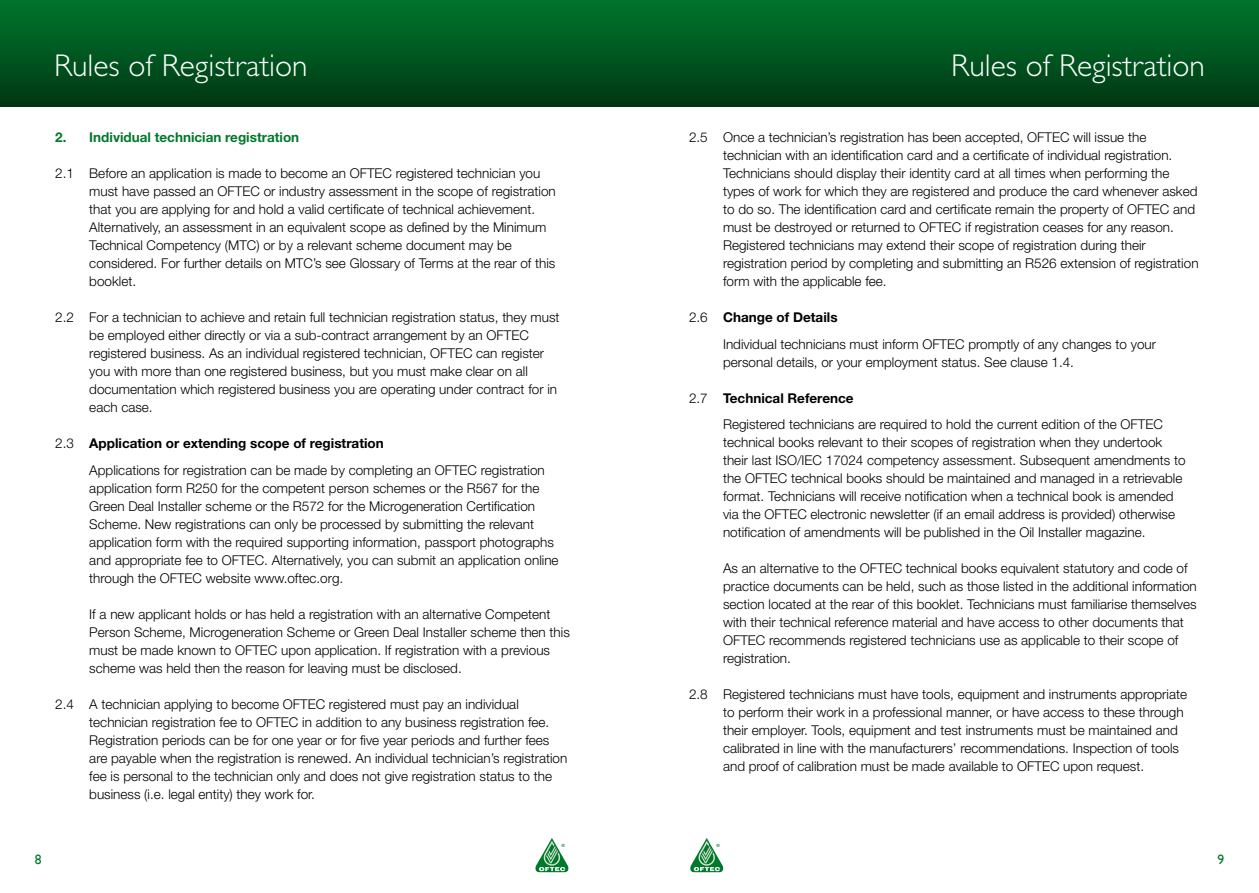
<style>
.page{position:relative;width:1259px;height:893px;background:#fff}
.page>*{position:absolute;margin:0;border:0;box-sizing:border-box;transform-origin:0 0}
.t1{font:300 31.5px "Gill Sans";color:#fff}
.t2{font:300 13.5px/18px "Helvetica Neue";color:#000}
.t3{font:700 13.5px "Helvetica Neue";color:#00792c}
.t4{font:13.5px "Gill Sans";color:#00792c}
.s1{font-weight:700}
</style>
<div class="page">
<div style="left:0;top:0;width:642px;height:106px;background:linear-gradient(to bottom,#00762c,#003813)"></div>
<div style="left:642px;top:0;width:617px;height:106px;background:linear-gradient(to bottom,#00762c,#003813)"></div>
<svg style="left:535px;top:838px;width:34px;height:35px"></svg>
<svg style="left:690px;top:838px;width:34px;height:35px"></svg>
<h1 class="t1" style="left:54px;top:47px;width:255px">Rules of Registration</h1>
<h1 class="t1" style="left:951px;top:47px;width:255px">Rules of Registration</h1>
<p class="t3" style="left:55px;top:129px;width:245px">2. Individual technician registration</p>
<p class="t2" style="left:89px;top:164px;width:468px;text-indent:-34px">2.1 Before an application is made to become an OFTEC registered technician you must have passed an OFTEC or industry assessment in the scope of registration that you are applying for and hold a valid certificate of technical achievement.<br>Alternatively, an assessment in an equivalent scope as defined by the Minimum Technical Competency (MTC) or by a relevant scheme document may be considered. For further details on MTC’s see Glossary of Terms at the rear of this booklet.</p>
<p class="t2" style="left:89px;top:308px;width:472px;text-indent:-34px">2.2 For a technician to achieve and retain full technician registration status, they must be employed either directly or via a sub-contract arrangement by an OFTEC registered business. As an individual registered technician, OFTEC can register you with more than one registered business, but you must make clear on all documentation which registered business you are operating under contract for in each case.</p>
<p class="t2" style="left:89px;top:430px;width:457px;line-height:26.5px;text-indent:-34px">2.3 <span class="s1">Application or extending scope of registration<br></span>Applications for registration can be made by completing an OFTEC registration</p>
<p class="t2" style="left:89px;top:479px;width:471px">application form R250 for the competent person schemes or the R567 for the Green Deal Installer scheme or the R572 for the Microgeneration Certification Scheme. New registrations can only be processed by submitting the relevant application form with the required supporting information, passport photographs and appropriate fee to OFTEC. Alternatively, you can submit an application online through the OFTEC website www.oftec.org.</p>
<p class="t2" style="left:89px;top:605px;width:482px">If a new applicant holds or has held a registration with an alternative Competent Person Scheme, Microgeneration Scheme or Green Deal Installer scheme then this must be made known to OFTEC upon application. If registration with a previous scheme was held then the reason for leaving must be disclosed.</p>
<p class="t2" style="left:89px;top:695px;width:479px;text-indent:-34px">2.4 A technician applying to become OFTEC registered must pay an individual technician registration fee to OFTEC in addition to any business registration fee.<br>Registration periods can be for one year or for five year periods and further fees are payable when the registration is renewed. An individual technician’s registration fee is personal to the technician only and does not give registration status to the business (i.e. legal entity) they work for.</p>
<p class="t2" style="left:723px;top:128px;width:477px;text-indent:-34px">2.5 Once a technician’s registration has been accepted, OFTEC will issue the technician with an identification card and a certificate of individual registration.<br>Technicians should display their identity card at all times when performing the types of work for which they are registered and produce the card whenever asked to do so. The identification card and certificate remain the property of OFTEC and must be destroyed or returned to OFTEC if registration ceases for any reason.<br>Registered technicians may extend their scope of registration during their registration period by completing and submitting an R526 extension of registration form with the applicable fee.</p>
<p class="t2" style="left:723px;top:304px;width:434px;line-height:26.5px;text-indent:-34px">2.6 <span class="s1">Change of Details<br></span>Individual technicians must inform OFTEC promptly of any changes to your</p>
<p class="t2" style="left:723px;top:353px;width:352px">personal details, or your employment status. See clause 1.4.</p>
<p class="t2" style="left:723px;top:384px;width:441px;line-height:26.5px;text-indent:-34px">2.7 <span class="s1">Technical Reference<br></span>Registered technicians are required to hold the current edition of the OFTEC</p>
<p class="t2" style="left:723px;top:433px;width:464px">technical books relevant to their scopes of registration when they undertook their last ISO/IEC 17024 competency assessment. Subsequent amendments to the OFTEC technical books should be maintained and managed in a retrievable format. Technicians will receive notification when a technical book is amended via the OFTEC electronic newsletter (if an email address is provided) otherwise notification of amendments will be published in the Oil Installer magazine.</p>
<p class="t2" style="left:723px;top:559px;width:475px">As an alternative to the OFTEC technical books equivalent statutory and code of practice documents can be held, such as those listed in the additional information section located at the rear of this booklet. Technicians must familiarise themselves with their technical reference material and have access to other documents that OFTEC recommends registered technicians use as applicable to their scope of registration.</p>
<p class="t2" style="left:723px;top:685px;width:465px;text-indent:-34px">2.8 Registered technicians must have tools, equipment and instruments appropriate to perform their work in a professional manner, or have access to these through their employer. Tools, equipment and test instruments must be maintained and calibrated in line with the manufacturers’ recommendations. Inspection of tools and proof of calibration must be made available to OFTEC upon request.</p>
<p class="t4" style="left:35px;top:851px;width:8px">8</p>
<p class="t4" style="left:1217px;top:851px;width:8px">9</p>
</div>
